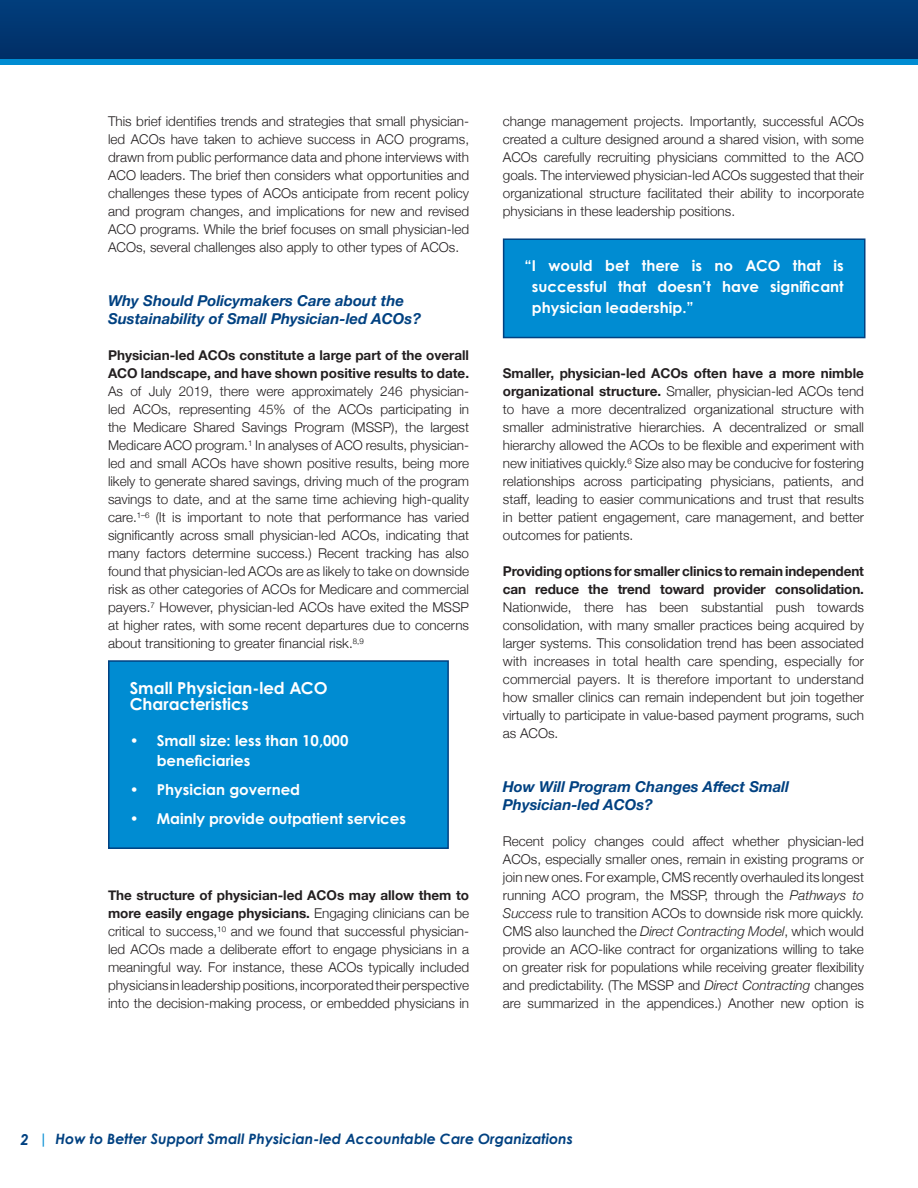
<style>
.page{position:relative;width:918px;height:1188px;background:#fff}
.page>*{position:absolute;margin:0;border:0;box-sizing:border-box;transform-origin:0 0}
.H3_White{font:700 16.5px/16.2px "Century Gothic Pro";color:#fff}
.white_text_no_bullet{font:700 15px/21px "Century Gothic Pro";color:#fff}
.Body_Header{font:italic 700 15px/18px "Helvetica Neue";color:#014181}
.t1{font:italic 700 14.25px "Century Gothic";color:#014181}
.Body{font:300 13.5px/18px "Helvetica Neue";color:#231f20;text-align:justify}
.s1{font-weight:700}
.s2{font-style:italic}
.s3{font-size:15px}
.s4{color:#008cd2}
</style>
<div class="page">
<div style="left:0;top:58px;width:918px;height:7px;background:#008cd2"></div>
<div style="left:0;top:0;width:918px;height:58px;background:#013671"></div>
<div style="left:109px;top:661px;width:339px;height:187px;background:#008cd2"></div>
<div style="left:108px;top:660px;width:341px;height:189px;border:2px solid #014181"></div>
<div style="left:504px;top:239px;width:361px;height:99px;background:#008cd2"></div>
<div style="left:503px;top:238px;width:363px;height:100px;border:2px solid #014181"></div>
<p class="Body" style="left:108px;top:111px;width:363px">This brief identifies trends and strategies that small physician&shy;led ACOs have taken to achieve success in ACO programs, drawn from public performance data and phone interviews with ACO leaders. The brief then considers what opportunities and challenges these types of ACOs anticipate from recent policy and program changes, and implications for new and revised ACO programs. While the brief focuses on small physician-led ACOs, several challenges also apply to other types of ACOs.</p>
<p class="Body_Header" style="left:108px;top:292px;width:315px">Why Should Policymakers Care about the<br>Sustainability of Small Physician-led ACOs?</p>
<p class="Body" style="left:108px;top:345px;width:363px"><span class="s1">Physician-led ACOs constitute a large part of the overall ACO landscape, and have shown positive results to date.<br></span>As of July 2019, there were approximately 246 physician&shy;led ACOs, representing 45% of the ACOs participating in the Medicare Shared Savings Program (MSSP), the largest Medicare ACO program.<sup>1</sup> In analyses of ACO results, physician&shy;led and small ACOs have shown positive results, being more likely to generate shared savings, driving much of the program savings to date, and at the same time achieving high-quality care.<sup>1–6</sup> (It is important to note that performance has varied significantly across small physician-led ACOs, indicating that many factors determine success.) Recent tracking has also found that physician-led ACOs are as likely to take on downside risk as other categories of ACOs for Medicare and commercial payers.<sup>7</sup> However, physician-led ACOs have exited the MSSP at higher rates, with some recent departures due to concerns about transitioning to greater financial risk.<sup>8,9</sup></p>
<p class="H3_White" style="left:130px;top:680px;width:199px">Small Physician-led ACO<br>Characteristics</p>
<p class="white_text_no_bullet" style="left:157px;top:731px;width:193px;line-height:19.5px;text-indent:-27px">• Small size: less than 10,000 beneficiaries</p>
<p class="white_text_no_bullet" style="left:130px;top:779px;width:172px">• Physician governed</p>
<p class="white_text_no_bullet" style="left:130px;top:808px;width:278px">• Mainly provide outpatient services</p>
<p class="Body" style="left:108px;top:885px;width:363px"><span class="s1">The structure of physician-led ACOs may allow them to more easily engage physicians.</span> Engaging clinicians can be critical to success,<sup>10</sup> and we found that successful physician&shy;led ACOs made a deliberate effort to engage physicians in a meaningful way. For instance, these ACOs typically included physicians in leadership positions, incorporated their perspective into the decision-making process, or embedded physicians in</p>
<p class="Body" style="left:503px;top:111px;width:363px">change management projects. Importantly, successful ACOs created a culture designed around a shared vision, with some ACOs carefully recruiting physicians committed to the ACO goals. The interviewed physician-led ACOs suggested that their organizational structure facilitated their ability to incorporate physicians in these leadership positions.</p>
<p class="white_text_no_bullet" style="left:532px;top:255px;width:313px;text-align:justify;text-indent:-7px">“I would bet there is no ACO that is successful that doesn’t have significant physician leadership.”</p>
<p class="Body" style="left:503px;top:363px;width:363px"><span class="s1">Smaller, physician-led ACOs often have a more nimble organizational structure.</span> Smaller, physician-led ACOs tend to have a more decentralized organizational structure with smaller administrative hierarchies. A decentralized or small hierarchy allowed the ACOs to be flexible and experiment with new initiatives quickly.<sup>6</sup> Size also may be conducive for fostering relationships across participating physicians, patients, and staff, leading to easier communications and trust that results in better patient engagement, care management, and better outcomes for patients.</p>
<p class="Body" style="left:503px;top:561px;width:363px"><span class="s1">Providing options for smaller clinics to remain independent can reduce the trend toward provider consolidation.<br></span>Nationwide, there has been substantial push towards consolidation, with many smaller practices being acquired by larger systems. This consolidation trend has been associated with increases in total health care spending, especially for commercial payers. It is therefore important to understand how smaller clinics can remain independent but join together virtually to participate in value-based payment programs, such as ACOs.</p>
<p class="Body_Header" style="left:503px;top:778px;width:288px">How Will Program Changes Affect Small<br>Physician-led ACOs?</p>
<p class="Body" style="left:503px;top:831px;width:363px">Recent policy changes could affect whether physician-led ACOs, especially smaller ones, remain in existing programs or join new ones. For example, CMS recently overhauled its longest running ACO program, the MSSP, through the <span class="s2">Pathways to Success</span> rule to transition ACOs to downside risk more quickly.<br>CMS also launched the <span class="s2">Direct Contracting Model</span>, which would provide an ACO-like contract for organizations willing to take on greater risk for populations while receiving greater flexibility and predictability. (The MSSP and <span class="s2">Direct Contracting</span> changes are summarized in the appendices.) Another new option is</p>
<p class="t1" style="left:21px;top:1130px;width:554px"><span class="s3">2</span> <span class="s4">|</span> How to Better Support Small Physician-led Accountable Care Organizations</p>
</div>
